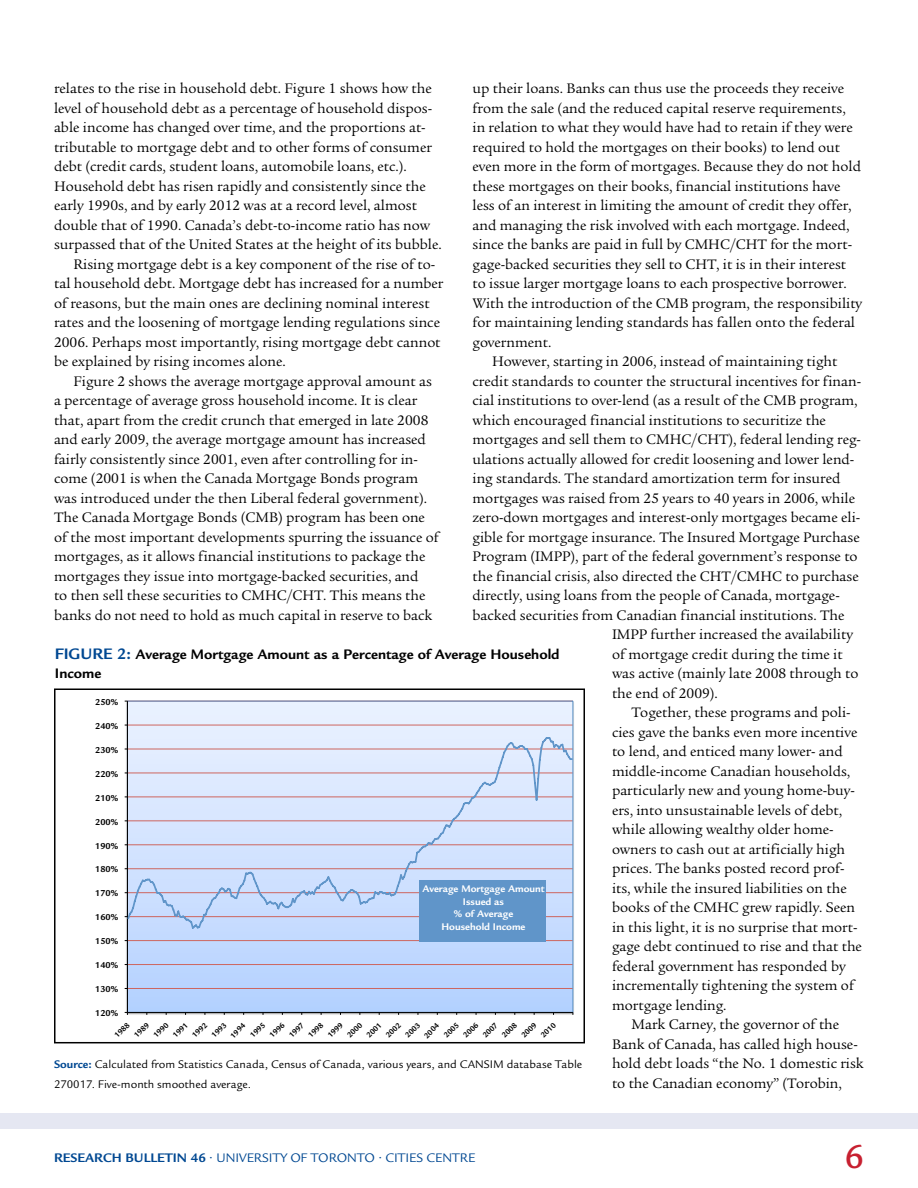
<style>
.page{position:relative;width:918px;height:1188px;background:#fff}
.page>*{position:absolute;margin:0;border:0;box-sizing:border-box;transform-origin:0 0}
.t1{font:500 36px "Legacy Sans";color:#c72030}
.copy1_indent{font:15px/19.5px "Legacy Serif";color:#000}
.table_caption{font:700 15px/19.5px "Legacy Sans";color:#000}
.t2{font:13.5px "Legacy Sans";color:#004892}
.source{font:12px/19.5px "Legacy Sans";color:#000}
.t3{font:700 10.5px/12.6px "Legacy Sans";color:#fff;text-align:center}
.t4{font:700 9.3px "Legacy Sans";color:#000}
.t5{font:700 8.25px "Legacy Sans";color:#000}
.s1{font-size:16.5px;color:#004892}
.s2{font-weight:700;color:#004892}
.s3{font-weight:700}
</style>
<div class="page">
<div style="left:0;top:1113px;width:918px;height:16px;background:#e5e7f2"></div>
<img style="left:125px;top:700px;width:449px;height:315px">
<svg style="left:129px;top:703px;width:442px;height:308px;background:#c7dcfd"></svg>
<hr style="left:127px;top:988px;width:446px;height:1px;background:#cd665f">
<hr style="left:127px;top:964px;width:446px;height:1px;background:#cd665f">
<hr style="left:127px;top:940px;width:446px;height:1px;background:#cd665f">
<hr style="left:127px;top:725px;width:446px;height:1px;background:#cd665f">
<hr style="left:127px;top:701px;width:1px;height:311px;background:#000">
<hr style="left:127px;top:1012px;width:446px;height:1px;background:#000">
<svg style="left:127px;top:736px;width:446px;height:194px;background:#d2ddf6"></svg>
<div style="left:420px;top:880px;width:126px;height:61px;background:#6095c9"></div>
<div style="left:54px;top:688px;width:531px;height:355px;border:2px solid #000"></div>
<p class="copy1_indent" style="left:54px;top:79px;width:389px">relates to the rise in household debt. Figure 1 shows how the level of household debt as a percentage of household dispos&shy;able income has changed over time, and the proportions at&shy;tributable to mortgage debt and to other forms of consumer debt (credit cards, student loans, automobile loans, etc.).<br>Household debt has risen rapidly and consistently since the early 1990s, and by early 2012 was at a record level, almost double that of 1990. Canada’s debt-to-income ratio has now surpassed that of the United States at the height of its bubble.</p>
<p class="copy1_indent" style="left:54px;top:254px;width:391px;text-indent:20px">Rising mortgage debt is a key component of the rise of to&shy;tal household debt. Mortgage debt has increased for a number of reasons, but the main ones are declining nominal interest rates and the loosening of mortgage lending regulations since 2006. Perhaps most importantly, rising mortgage debt cannot be explained by rising incomes alone.</p>
<p class="copy1_indent" style="left:54px;top:371px;width:386px;text-indent:20px">Figure 2 shows the average mortgage approval amount as a percentage of average gross household income. It is clear that, apart from the credit crunch that emerged in late 2008 and early 2009, the average mortgage amount has increased fairly consistently since 2001, even after controlling for in&shy;come (2001 is when the Canada Mortgage Bonds program was introduced under the then Liberal federal government).<br>The Canada Mortgage Bonds (CMB) program has been one of the most important developments spurring the issuance of mortgages, as it allows financial institutions to package the mortgages they issue into mortgage-backed securities, and<br>to then sell these securities to CMHC/CHT. This means the banks do not need to hold as much capital in reserve to back</p>
<p class="copy1_indent" style="left:472px;top:79px;width:391px">up their loans. Banks can thus use the proceeds they receive from the sale (and the reduced capital reserve requirements,<br>in relation to what they would have had to retain if they were required to hold the mortgages on their books) to lend out even more in the form of mortgages. Because they do not hold these mortgages on their books, financial institutions have less of an interest in limiting the amount of credit they offer, and managing the risk involved with each mortgage. Indeed, since the banks are paid in full by CMHC/CHT for the mort&shy;gage-backed securities they sell to CHT, it is in their interest to issue larger mortgage loans to each prospective borrower.<br>With the introduction of the CMB program, the responsibility for maintaining lending standards has fallen onto the federal government.</p>
<p class="copy1_indent" style="left:492px;top:352px;width:347px">However, starting in 2006, instead of maintaining tight</p>
<p class="copy1_indent" style="left:472px;top:371px;width:390px">credit standards to counter the structural incentives for finan-</p>
<p class="copy1_indent" style="left:472px;top:391px;width:387px">cial institutions to over-lend (as a result of the CMB program,</p>
<p class="copy1_indent" style="left:472px;top:410px;width:355px">which encouraged financial institutions to securitize the</p>
<p class="copy1_indent" style="left:472px;top:430px;width:390px">mortgages and sell them to CMHC/CHT), federal lending reg-</p>
<p class="copy1_indent" style="left:472px;top:449px;width:383px">ulations actually allowed for credit loosening and lower lend-</p>
<p class="copy1_indent" style="left:472px;top:469px;width:370px">ing standards. The standard amortization term for insured</p>
<p class="copy1_indent" style="left:472px;top:488px;width:384px">mortgages was raised from 25 years to 40 years in 2006, while</p>
<p class="copy1_indent" style="left:472px;top:508px;width:389px">zero-down mortgages and interest-only mortgages became eli-</p>
<p class="copy1_indent" style="left:472px;top:527px;width:389px">gible for mortgage insurance. The Insured Mortgage Purchase</p>
<p class="copy1_indent" style="left:472px;top:547px;width:387px">Program (IMPP), part of the federal government’s response to</p>
<p class="copy1_indent" style="left:472px;top:566px;width:388px">the financial crisis, also directed the CHT/CMHC to purchase</p>
<p class="copy1_indent" style="left:472px;top:586px;width:369px">directly, using loans from the people of Canada, mortgage-</p>
<p class="copy1_indent" style="left:472px;top:605px;width:373px">backed securities from Canadian financial institutions. The</p>
<p class="copy1_indent" style="left:612px;top:625px;width:243px">IMPP further increased the availability</p>
<p class="copy1_indent" style="left:612px;top:644px;width:232px">of mortgage credit during the time it</p>
<p class="copy1_indent" style="left:612px;top:664px;width:248px">was active (mainly late 2008 through to</p>
<p class="copy1_indent" style="left:612px;top:683px;width:107px">the end of 2009).</p>
<p class="copy1_indent" style="left:612px;top:703px;width:252px;text-indent:20px">Together, these programs and poli&shy;cies gave the banks even more incentive to lend, and enticed many lower- and middle-income Canadian households, particularly new and young home-buy&shy;ers, into unsustainable levels of debt, while allowing wealthy older home&shy;owners to cash out at artificially high prices. The banks posted record prof&shy;its, while the insured liabilities on the books of the CMHC grew rapidly. Seen in this light, it is no surprise that mort&shy;gage debt continued to rise and that the federal government has responded by incrementally tightening the system of mortgage lending.</p>
<p class="copy1_indent" style="left:612px;top:1015px;width:254px;text-indent:20px">Mark Carney, the governor of the Bank of Canada, has called high house&shy;hold debt loads “the No. 1 domestic risk to the Canadian economy” (Torobin,</p>
<p class="table_caption" style="left:55px;top:644px;width:506px"><span class="s1">FIGURE 2:</span> Average Mortgage Amount as a Percentage of Average Household<br>Income</p>
<p class="t4" style="left:95px;top:697px;width:25px">250%</p>
<p class="t4" style="left:95px;top:720px;width:25px">240%</p>
<p class="t4" style="left:95px;top:744px;width:25px">230%</p>
<p class="t4" style="left:95px;top:768px;width:25px">220%</p>
<p class="t4" style="left:95px;top:792px;width:25px">210%</p>
<p class="t4" style="left:95px;top:816px;width:25px">200%</p>
<p class="t4" style="left:95px;top:840px;width:25px">190%</p>
<p class="t4" style="left:95px;top:864px;width:25px">180%</p>
<p class="t3" style="left:422px;top:882px;width:124px">Average Mortgage Amount<br>Issued as<br>% of Average<br>Household Income</p>
<p class="t4" style="left:95px;top:888px;width:25px">170%</p>
<p class="t4" style="left:95px;top:912px;width:25px">160%</p>
<p class="t4" style="left:95px;top:936px;width:25px">150%</p>
<p class="t4" style="left:95px;top:960px;width:25px">140%</p>
<p class="t4" style="left:95px;top:984px;width:25px">130%</p>
<p class="t4" style="left:95px;top:1008px;width:25px">120%</p>
<p class="t5" style="left:112px;top:1033px;width:20px;rotate:-45deg">1988</p>
<p class="t5" style="left:132px;top:1033px;width:20px;rotate:-45deg">1989</p>
<p class="t5" style="left:151px;top:1033px;width:20px;rotate:-45deg">1990</p>
<p class="t5" style="left:171px;top:1033px;width:20px;rotate:-45deg">1991</p>
<p class="t5" style="left:190px;top:1033px;width:20px;rotate:-45deg">1992</p>
<p class="t5" style="left:209px;top:1033px;width:20px;rotate:-45deg">1993</p>
<p class="t5" style="left:228px;top:1034px;width:20px;rotate:-45deg">1994</p>
<p class="t5" style="left:248px;top:1033px;width:20px;rotate:-45deg">1995</p>
<p class="t5" style="left:267px;top:1033px;width:20px;rotate:-45deg">1996</p>
<p class="t5" style="left:287px;top:1033px;width:20px;rotate:-45deg">1997</p>
<p class="t5" style="left:306px;top:1033px;width:20px;rotate:-45deg">1998</p>
<p class="t5" style="left:326px;top:1033px;width:20px;rotate:-45deg">1999</p>
<p class="t5" style="left:345px;top:1033px;width:20px;rotate:-45deg">2000</p>
<p class="t5" style="left:364px;top:1033px;width:20px;rotate:-45deg">2001</p>
<p class="t5" style="left:383px;top:1033px;width:20px;rotate:-45deg">2002</p>
<p class="t5" style="left:403px;top:1033px;width:20px;rotate:-45deg">2003</p>
<p class="t5" style="left:422px;top:1034px;width:20px;rotate:-45deg">2004</p>
<p class="t5" style="left:442px;top:1033px;width:20px;rotate:-45deg">2005</p>
<p class="t5" style="left:461px;top:1033px;width:20px;rotate:-45deg">2006</p>
<p class="t5" style="left:480px;top:1033px;width:20px;rotate:-45deg">2007</p>
<p class="t5" style="left:500px;top:1033px;width:20px;rotate:-45deg">2008</p>
<p class="t5" style="left:519px;top:1033px;width:20px;rotate:-45deg">2009</p>
<p class="t5" style="left:539px;top:1033px;width:20px;rotate:-45deg">2010</p>
<p class="source" style="left:54px;top:1055px;width:530px"><span class="s2">Source:</span> Calculated from Statistics Canada, Census of Canada, various years, and CANSIM database Table<br>270017. Five-month smoothed average.</p>
<p class="t2" style="left:54px;top:1150px;width:423px"><span class="s3">RESEARCH BULLETIN 46</span> • UNIVERSITY OF TORONTO • CITIES CENTRE</p>
<h1 class="t1" style="left:844px;top:1136px;width:21px">6</h1>
</div>
